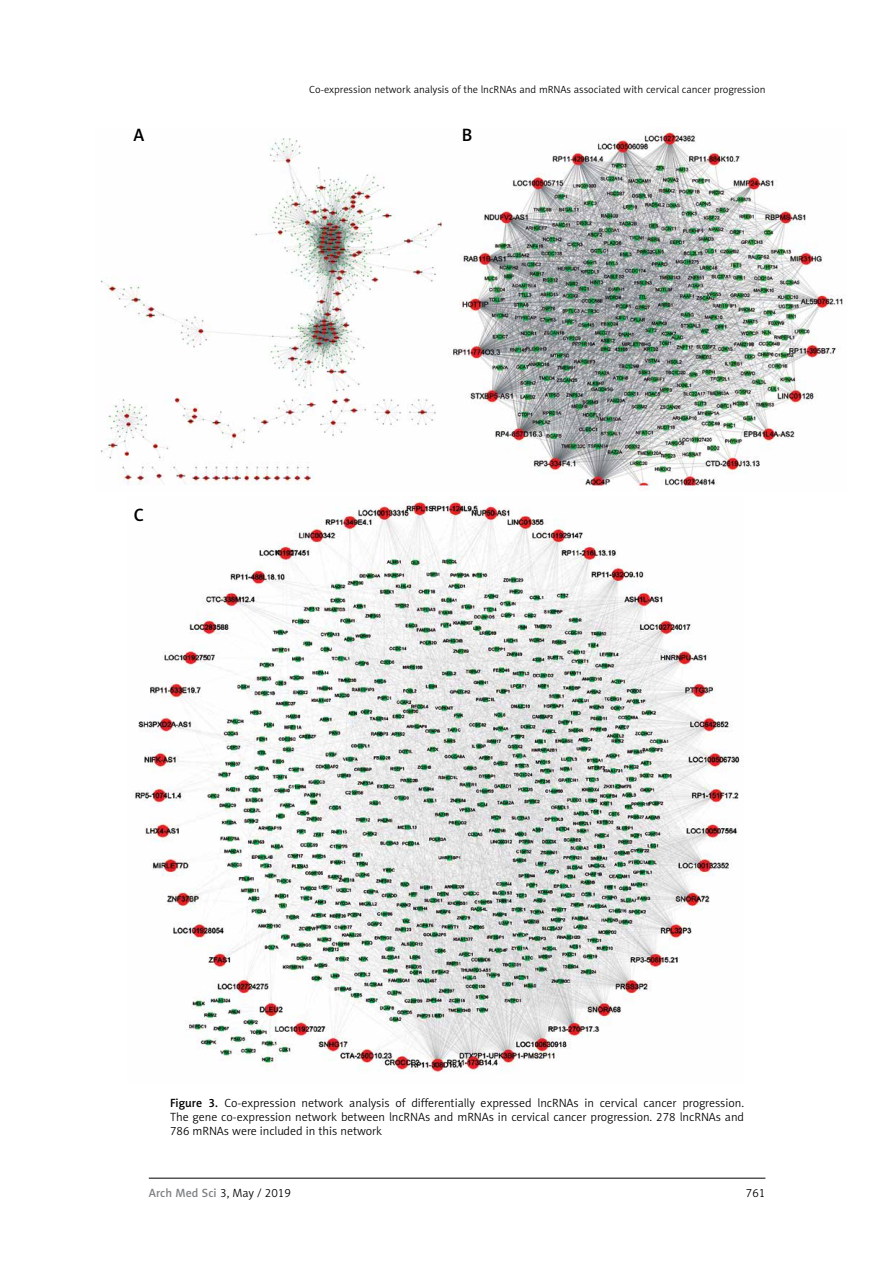
<style>
.page{position:relative;width:893px;height:1263px;background:#fff}
.page>*{position:absolute;margin:0;border:0;box-sizing:border-box;transform-origin:0 0}
.t1{font:18px "Naomi Sans EFN Medium";color:#000}
.t2{font:12px/14.4px "Naomi Sans EFN Light";color:#000;text-align:justify}
.t3{font:12px "Naomi Sans EFN Medium";color:#808285}
.t4{font:10.5px "Naomi Sans EFN Light";color:#000}
.s1{font-family:"Naomi Sans EFN Medium"}
.s2{font-family:"Naomi Sans EFN Light";color:#000}
</style>
<div class="page">
<hr style="left:149px;top:1178px;width:616px;height:1px;background:#000">
<img style="left:135px;top:496px;width:605px;height:577px">
<img style="left:100px;top:138px;width:342px;height:347px">
<img style="left:453px;top:128px;width:390px;height:358px">
<p class="t4" style="left:309px;top:83px;width:458px">Co-expression network analysis of the lncRNAs and mRNAs associated with cervical cancer progression</p>
<h1 class="t1" style="left:133px;top:124px;width:12px">A</h1>
<h1 class="t1" style="left:462px;top:124px;width:12px">B</h1>
<h1 class="t1" style="left:134px;top:504px;width:12px">C</h1>
<p class="t2" style="left:170px;top:1095px;width:576px"><span class="s1">Figure 3.</span> Co-expression network analysis of differentially expressed lncRNAs in cervical cancer progression.<br>The gene co-expression network between lncRNAs and mRNAs in cervical cancer progression. 278 lncRNAs and 786 mRNAs were included in this network</p>
<p class="t3" style="left:149px;top:1186px;width:144px">Arch Med Sci <span class="s2">3, May / 2019</span></p>
<p class="t2" style="left:746px;top:1186px;width:21px">761</p>
</div>
